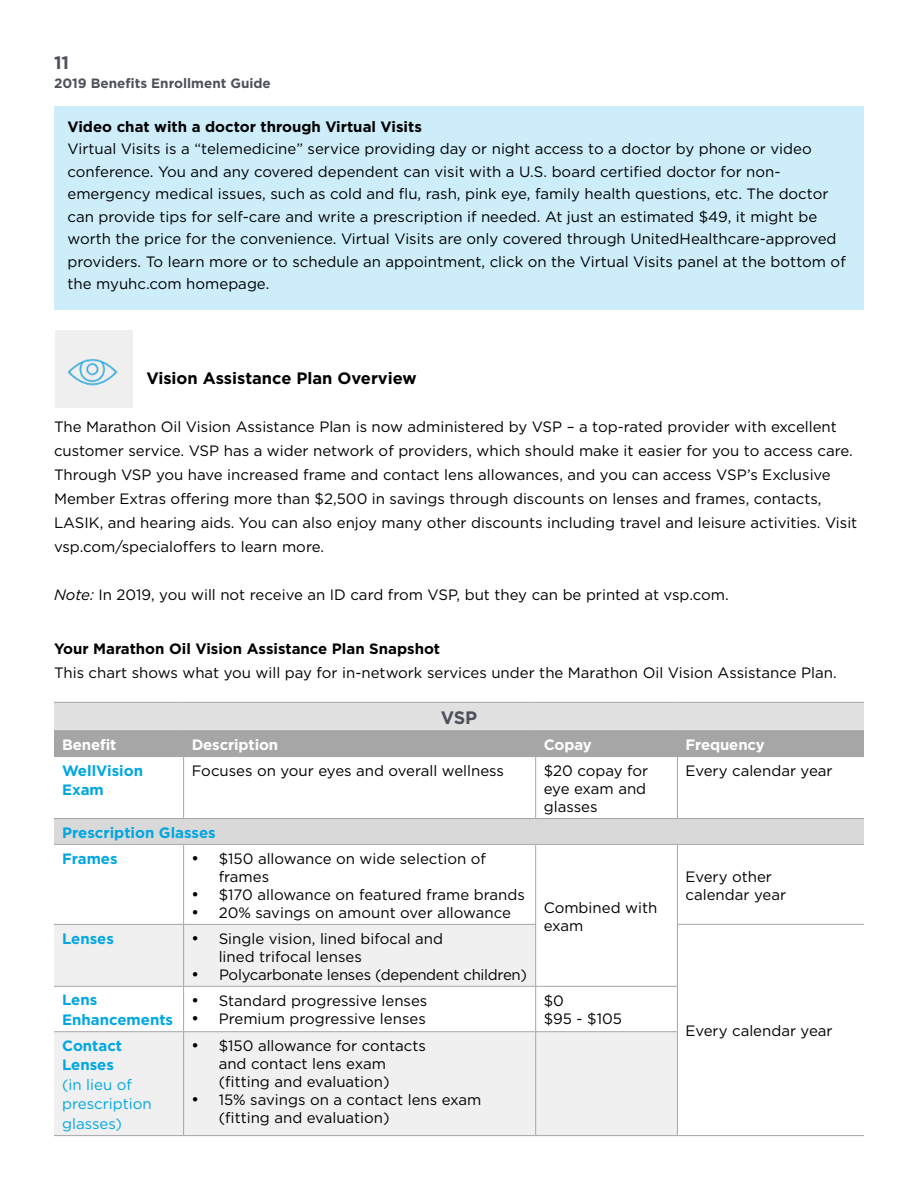
<style>
.page{position:relative;width:918px;height:1188px;background:#fff}
.page>*{position:absolute;margin:0;border:0;box-sizing:border-box;transform-origin:0 0}
.t1{font:700 18px "Gotham HTF";color:#4d525a}
.t2{font:700 16.5px "Gotham HTF";color:#000}
.t3{font:15px/18px "Gotham HTF";color:#000}
.t4{font:700 15px "Gotham HTF";color:#000}
.t5{font:700 15px/19.5px "Gotham HTF";color:#00a7e1}
.t6{font:15px "Gotham HTF";letter-spacing:-.02em;color:#000}
.t7{font:700 15px "Gotham HTF";letter-spacing:-.01em;color:#fff}
.t8{font:15px/19.5px "Gotham HTF";color:#00a7e1}
.t9{font:700 13.5px "Gotham HTF";color:#4d525a}
.s1{font-style:italic}
</style>
<div class="page">
<div style="left:54px;top:702px;width:810px;height:29px;background:#e1e1e1"></div>
<div style="left:54px;top:819px;width:810px;height:25px;background:#d9d9d9"></div>
<svg style="left:54px;top:925px;width:623px;height:210px;fill:#f0f0f0"></svg>
<hr style="left:54px;top:702px;width:130px;height:1px;background:#a6a6a6">
<hr style="left:184px;top:702px;width:352px;height:1px;background:#a6a6a6">
<hr style="left:536px;top:702px;width:141px;height:1px;background:#a6a6a6">
<hr style="left:677px;top:702px;width:187px;height:1px;background:#a6a6a6">
<hr style="left:54px;top:730px;width:130px;height:1px;background:#a6a6a6">
<hr style="left:184px;top:730px;width:352px;height:1px;background:#a6a6a6">
<hr style="left:536px;top:730px;width:141px;height:1px;background:#a6a6a6">
<hr style="left:677px;top:730px;width:187px;height:1px;background:#a6a6a6">
<div style="left:54px;top:731px;width:810px;height:25px;background:#a6a6a6"></div>
<hr style="left:54px;top:756px;width:130px;height:1px;background:#a6a6a6">
<hr style="left:184px;top:756px;width:352px;height:1px;background:#a6a6a6">
<hr style="left:183px;top:757px;width:1px;height:61px;background:#a6a6a6">
<hr style="left:536px;top:756px;width:141px;height:1px;background:#a6a6a6">
<hr style="left:535px;top:757px;width:1px;height:61px;background:#a6a6a6">
<hr style="left:677px;top:756px;width:187px;height:1px;background:#a6a6a6">
<hr style="left:677px;top:757px;width:1px;height:61px;background:#a6a6a6">
<hr style="left:54px;top:818px;width:130px;height:1px;background:#a6a6a6">
<hr style="left:184px;top:818px;width:352px;height:1px;background:#a6a6a6">
<hr style="left:536px;top:818px;width:141px;height:1px;background:#a6a6a6">
<hr style="left:677px;top:818px;width:187px;height:1px;background:#a6a6a6">
<hr style="left:54px;top:844px;width:130px;height:1px;background:#a6a6a6">
<hr style="left:184px;top:844px;width:352px;height:1px;background:#a6a6a6">
<hr style="left:183px;top:845px;width:1px;height:79px;background:#a6a6a6">
<hr style="left:536px;top:844px;width:141px;height:1px;background:#a6a6a6">
<hr style="left:535px;top:845px;width:1px;height:79px;background:#a6a6a6">
<hr style="left:677px;top:844px;width:187px;height:1px;background:#a6a6a6">
<hr style="left:677px;top:845px;width:1px;height:79px;background:#a6a6a6">
<hr style="left:677px;top:924px;width:187px;height:1px;background:#a6a6a6">
<hr style="left:677px;top:925px;width:1px;height:61px;background:#a6a6a6">
<hr style="left:677px;top:1135px;width:187px;height:1px;background:#a6a6a6">
<hr style="left:54px;top:924px;width:130px;height:1px;background:#a6a6a6">
<hr style="left:184px;top:924px;width:352px;height:1px;background:#a6a6a6">
<hr style="left:183px;top:925px;width:1px;height:61px;background:#a6a6a6">
<hr style="left:535px;top:925px;width:1px;height:61px;background:#a6a6a6">
<hr style="left:54px;top:986px;width:130px;height:1px;background:#a6a6a6">
<hr style="left:184px;top:986px;width:352px;height:1px;background:#a6a6a6">
<hr style="left:183px;top:987px;width:1px;height:44px;background:#a6a6a6">
<hr style="left:536px;top:986px;width:142px;height:1px;background:#a6a6a6">
<hr style="left:535px;top:987px;width:1px;height:44px;background:#a6a6a6">
<hr style="left:677px;top:987px;width:1px;height:44px;background:#a6a6a6">
<hr style="left:54px;top:1031px;width:130px;height:1px;background:#a6a6a6">
<hr style="left:184px;top:1031px;width:352px;height:1px;background:#a6a6a6">
<hr style="left:183px;top:1032px;width:1px;height:103px;background:#a6a6a6">
<hr style="left:536px;top:1031px;width:142px;height:1px;background:#a6a6a6">
<hr style="left:535px;top:1032px;width:1px;height:103px;background:#a6a6a6">
<hr style="left:677px;top:1032px;width:1px;height:103px;background:#a6a6a6">
<hr style="left:54px;top:1135px;width:130px;height:1px;background:#a6a6a6">
<hr style="left:184px;top:1135px;width:352px;height:1px;background:#a6a6a6">
<hr style="left:536px;top:1135px;width:141px;height:1px;background:#a6a6a6">
<div style="left:54px;top:106px;width:810px;height:203px;background:#ccedf9"></div>
<div style="left:56px;top:331px;width:77px;height:77px;background:#efefef"></div>
<img style="left:55px;top:333px;width:63px;height:75px">
<p class="t1" style="left:54px;top:52px;width:17px">11</p>
<p class="t9" style="left:54px;top:75px;width:218px">2019 Benefits Enrollment Guide</p>
<p class="t4" style="left:68px;top:118px;width:356px">Video chat with a doctor through Virtual Visits</p>
<p class="t3" style="left:68px;top:137px;width:780px;line-height:22.5px">Virtual Visits is a “telemedicine” service providing day or night access to a doctor by phone or video conference. You and any covered dependent can visit with a U.S. board certified doctor for non&shy;emergency medical issues, such as cold and flu, rash, pink eye, family health questions, etc. The doctor can provide tips for self-care and write a prescription if needed. At just an estimated $49, it might be worth the price for the convenience. Virtual Visits are only covered through UnitedHealthcare-approved providers. To learn more or to schedule an appointment, click on the Virtual Visits panel at the bottom of the myuhc.com homepage.</p>
<p class="t2" style="left:146px;top:369px;width:272px">Vision Assistance Plan Overview</p>
<p class="t3" style="left:54px;top:414px;width:805px;line-height:24px">The Marathon Oil Vision Assistance Plan is now administered by VSP – a top-rated provider with excellent customer service. VSP has a wider network of providers, which should make it easier for you to access care.<br>Through VSP you have increased frame and contact lens allowances, and you can access VSP’s Exclusive Member Extras offering more than $2,500 in savings through discounts on lenses and frames, contacts, LASIK, and hearing aids. You can also enjoy many other discounts including travel and leisure activities. Visit vsp.com/specialoffers to learn more.</p>
<p class="t3" style="left:54px;top:585px;width:676px"><span class="s1">Note:</span> In 2019, you will not receive an ID card from VSP, but they can be printed at vsp.com.</p>
<p class="t4" style="left:54px;top:640px;width:388px">Your Marathon Oil Vision Assistance Plan Snapshot</p>
<p class="t3" style="left:54px;top:663px;width:784px">This chart shows what you will pay for in-network services under the Marathon Oil Vision Assistance Plan.</p>
<p class="t1" style="left:441px;top:707px;width:38px">VSP</p>
<p class="t7" style="left:62px;top:736px;width:56px">Benefit</p>
<p class="t7" style="left:192px;top:736px;width:88px">Description</p>
<p class="t7" style="left:544px;top:736px;width:49px">Copay</p>
<p class="t7" style="left:686px;top:736px;width:81px">Frequency</p>
<p class="t5" style="left:62px;top:760px;width:82px">WellVision<br>Exam</p>
<p class="t3" style="left:192px;top:761px;width:314px">Focuses on your eyes and overall wellness</p>
<p class="t3" style="left:544px;top:761px;width:106px">$20 copay for eye exam and glasses</p>
<p class="t3" style="left:686px;top:761px;width:149px">Every calendar year</p>
<p class="t5" style="left:62px;top:819px;width:155px;line-height:26px">Prescription Glasses<br>Frames</p>
<p class="t3" style="left:219px;top:849px;width:269px;text-indent:-27px">• $150 allowance on wide selection of frames</p>
<p class="t3" style="left:192px;top:885px;width:335px">• $170 allowance on featured frame brands</p>
<p class="t3" style="left:192px;top:903px;width:321px">• 20% savings on amount over allowance</p>
<p class="t3" style="left:544px;top:898px;width:115px">Combined with exam</p>
<p class="t3" style="left:686px;top:867px;width:102px">Every other calendar year</p>
<p class="t5" style="left:62px;top:928px;width:53px">Lenses</p>
<p class="t3" style="left:219px;top:929px;width:226px;text-indent:-27px">• Single vision, lined bifocal and lined trifocal lenses</p>
<p class="t6" style="left:192px;top:966px;width:337px">• Polycarbonate lenses (dependent children)</p>
<p class="t5" style="left:62px;top:990px;width:113px">Lens<br>Enhancements</p>
<p class="t3" style="left:192px;top:991px;width:237px">• Standard progressive lenses</p>
<p class="t3" style="left:192px;top:1009px;width:236px">• Premium progressive lenses</p>
<p class="t5" style="left:62px;top:1035px;width:62px">Contact<br>Lenses</p>
<p class="t8" style="left:62px;top:1075px;width:91px">(in lieu of prescription glasses)</p>
<p class="t3" style="left:219px;top:1036px;width:209px;text-indent:-27px">• $150 allowance for contacts and contact lens exam (fitting and evaluation)</p>
<p class="t3" style="left:219px;top:1090px;width:264px;text-indent:-27px">• 15% savings on a contact lens exam (fitting and evaluation)</p>
<p class="t3" style="left:544px;top:991px;width:80px">$0<br>$95 - $105</p>
<p class="t3" style="left:686px;top:1022px;width:149px">Every calendar year</p>
</div>
